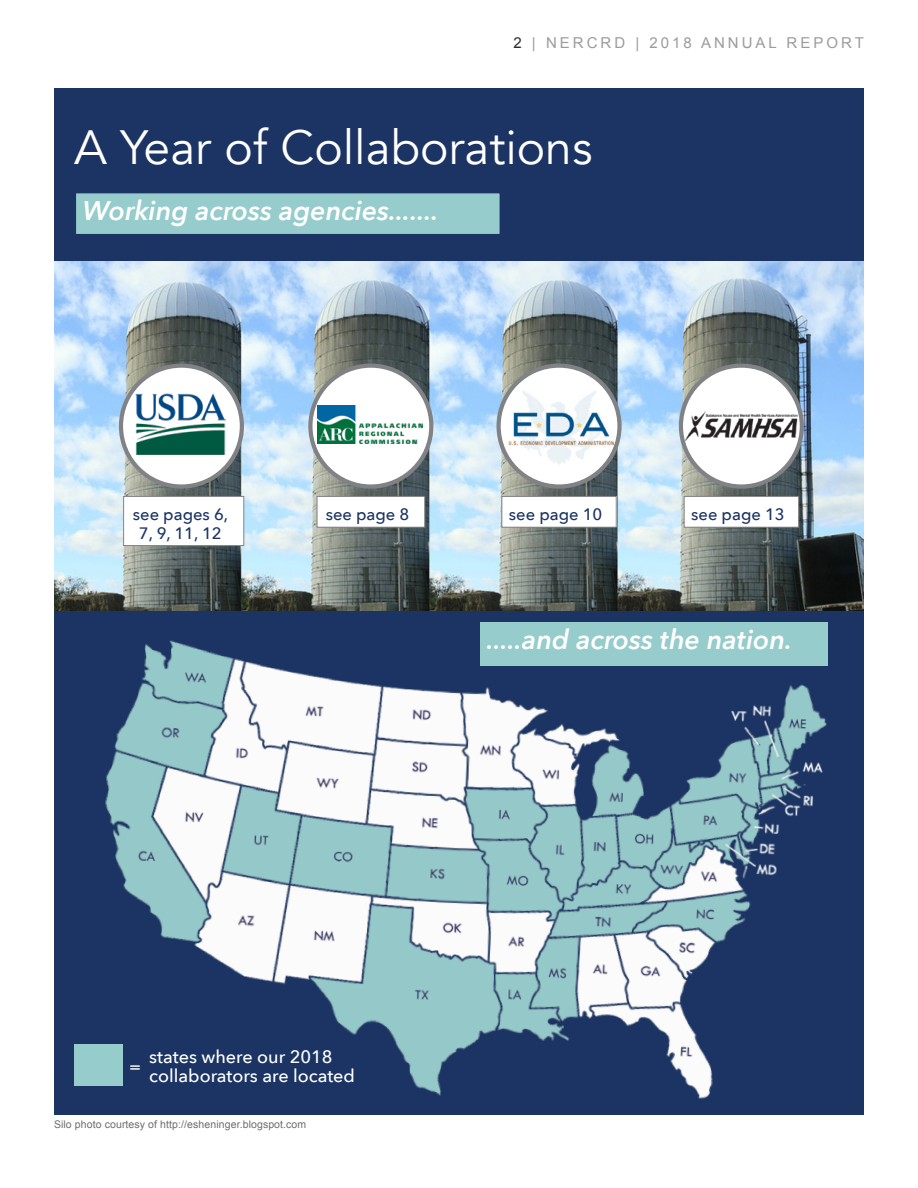
<style>
.page{position:relative;width:918px;height:1188px;background:#fff}
.page>*{position:absolute;margin:0;border:0;box-sizing:border-box;transform-origin:0 0}
.Master_Heading{font:48px "Avenir";color:#fff}
.research_themes{font:italic 600 27px "Avenir Next";color:#fff}
.project_update_headi{font:500 18px/18.8px "Avenir Next";color:#fff}
.project_update_headi-2{font:500 16.5px "Avenir Next";color:#1b3463}
.t1{font:15px "Arial";letter-spacing:.2em;color:#9a9c9e}
.fine_print{font:10.5px "Arial";letter-spacing:.01em;color:#6c6d70}
.s1{color:#322c2e}
</style>
<div class="page">
<img style="left:54px;top:261px;width:810px;height:350px">
<div style="left:54px;top:88px;width:810px;height:173px;background:#1b3463"></div>
<div style="left:54px;top:611px;width:810px;height:503px;background:#1b3463"></div>
<img style="left:79px;top:630px;width:749px;height:469px">
<div style="left:121px;top:366px;width:121px;height:121px;background:#fff;border-radius:50%"></div>
<img style="left:135px;top:393px;width:91px;height:62px">
<div style="left:119px;top:364px;width:125px;height:125px;border:4px solid #808285;border-radius:50%"></div>
<div style="left:310px;top:366px;width:121px;height:121px;background:#fff;border-radius:50%"></div>
<img style="left:318px;top:405px;width:105px;height:39px">
<div style="left:308px;top:364px;width:125px;height:125px;border:4px solid #808285;border-radius:50%"></div>
<div style="left:499px;top:366px;width:120px;height:121px;background:#fff;border-radius:50%"></div>
<img style="left:504px;top:389px;width:115px;height:77px">
<div style="left:497px;top:364px;width:125px;height:125px;border:4px solid #808285;border-radius:50%"></div>
<div style="left:681px;top:366px;width:121px;height:121px;background:#fff;border-radius:50%"></div>
<img style="left:684px;top:411px;width:115px;height:30px">
<div style="left:679px;top:364px;width:125px;height:125px;border:4px solid #808285;border-radius:50%"></div>
<div style="left:480px;top:622px;width:347px;height:44px;background:#96cccc"></div>
<div style="left:75px;top:193px;width:425px;height:42px;background:#96cccc"></div>
<div style="left:75px;top:192px;width:426px;height:43px;border:2px solid #1b3463"></div>
<div style="left:75px;top:1045px;width:48px;height:41px;background:#96cccc"></div>
<div style="left:684px;top:496px;width:115px;height:31px;background:#fff"></div>
<div style="left:684px;top:496px;width:115px;height:31px;border:1px solid #808285"></div>
<div style="left:502px;top:496px;width:114px;height:31px;background:#fff"></div>
<div style="left:502px;top:496px;width:114px;height:31px;border:1px solid #808285"></div>
<div style="left:317px;top:496px;width:108px;height:31px;background:#fff"></div>
<div style="left:317px;top:496px;width:108px;height:31px;border:1px solid #808285"></div>
<div style="left:124px;top:496px;width:120px;height:50px;background:#fff"></div>
<div style="left:123px;top:496px;width:121px;height:50px;border:1px solid #808285"></div>
<p class="t1" style="left:514px;top:33px;width:352px"><span class="s1">2</span> | NERCRD | 2018 ANNUAL REPORT</p>
<p class="Master_Heading" style="left:74px;top:118px;width:520px">A Year of Collaborations</p>
<p class="research_themes" style="left:83px;top:188px;width:357px">Working across agencies.......</p>
<p class="project_update_headi-2" style="left:133px;top:500px;width:97px">see pages 6,</p>
<p class="project_update_headi-2" style="left:326px;top:500px;width:85px">see page 8</p>
<p class="project_update_headi-2" style="left:509px;top:500px;width:95px">see page 10</p>
<p class="project_update_headi-2" style="left:691px;top:500px;width:95px">see page 13</p>
<p class="project_update_headi-2" style="left:139px;top:519px;width:84px">7, 9, 11, 12</p>
<p class="research_themes" style="left:487px;top:616px;width:307px">.....and across the nation.</p>
<p class="project_update_headi" style="left:129px;top:1057px;width:13px">=</p>
<p class="project_update_headi" style="left:149px;top:1047px;width:207px">states where our 2018 collaborators are located</p>
<p class="fine_print" style="left:54px;top:1118px;width:254px">Silo photo courtesy of http://esheninger.blogspot.com</p>
</div>
